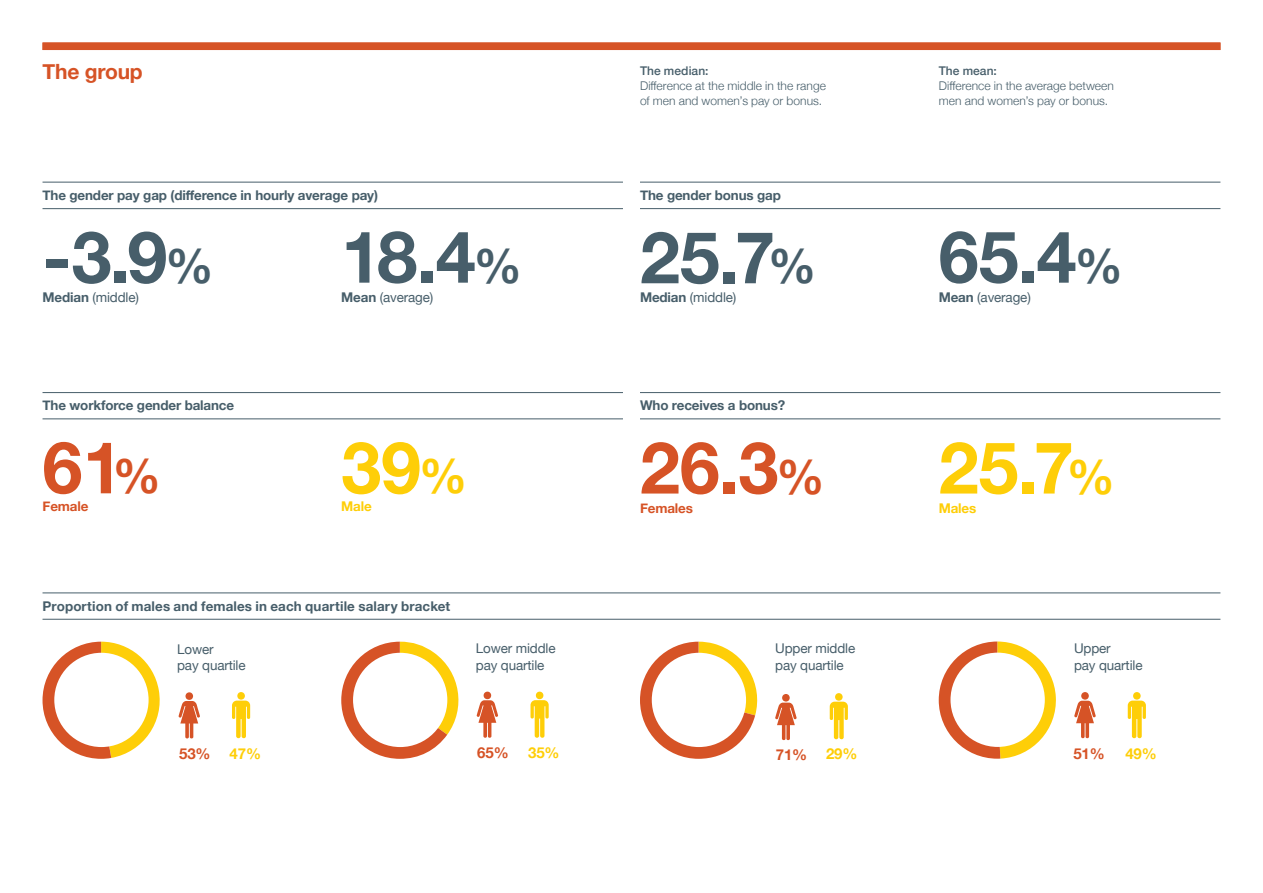
<style>
.page{position:relative;width:1263px;height:893px;background:#fff}
.page>*{position:absolute;margin:0;border:0;box-sizing:border-box;transform-origin:0 0}
.Secondary_heading{font:700 72px "Helvetica Neue";color:#475e6a}
.Secondary_heading-2{font:700 72px "Helvetica Neue";color:#fece08}
.Secondary_heading-3{font:700 72px "Helvetica Neue";color:#d65326}
.Secondary_heading-4{font:700 48px "Helvetica Neue";color:#475e6a}
.Secondary_heading-5{font:700 21px "Helvetica Neue";letter-spacing:-.01em;color:#d65326}
.Body_copy{font:700 15px "Helvetica Neue";letter-spacing:-.01em;color:#d65326}
.Body_copy-2{font:700 15px "Helvetica Neue";letter-spacing:-.01em;color:#fece08}
.Body_copy-3{font:700 13.35px "Helvetica Neue";letter-spacing:-.01em;color:#475e6a}
.Body_copy-4{font:13.35px/16.8px "Helvetica Neue";letter-spacing:-.01em;color:#475e6a}
.Secondary_heading-6{font:13.35px "Helvetica Neue";letter-spacing:-.01em;color:#475e6a}
.Body_copy-5{font:700 13.35px "Helvetica Neue";letter-spacing:.01em;color:#475e6a}
.Secondary_heading-7{font:700 13.35px "Helvetica Neue";letter-spacing:-.01em;color:#d65326}
.Secondary_heading-8{font:700 13.35px "Helvetica Neue";letter-spacing:-.01em;color:#fece08}
.Secondary_heading-9{font:300 12px/15px "Helvetica Neue";letter-spacing:.005em;color:#475e6a}
.s1{font-weight:500}
.s2{font-size:48px}
.s3{font-weight:700}
</style>
<div class="page">
<div style="left:43px;top:43px;width:1177px;height:7px;background:#d65326"></div>
<hr style="left:43px;top:182px;width:580px;height:1px;background:#475e6a">
<hr style="left:43px;top:392px;width:580px;height:1px;background:#475e6a">
<hr style="left:640px;top:182px;width:580px;height:1px;background:#475e6a">
<hr style="left:640px;top:392px;width:580px;height:1px;background:#475e6a">
<hr style="left:640px;top:208px;width:580px;height:1px;background:#475e6a">
<hr style="left:640px;top:419px;width:580px;height:1px;background:#475e6a">
<hr style="left:43px;top:208px;width:580px;height:1px;background:#475e6a">
<hr style="left:43px;top:419px;width:580px;height:1px;background:#475e6a">
<svg style="left:43px;top:642px;width:117px;height:117px"></svg>
<div style="left:54px;top:653px;width:95px;height:94px;background:#fff;border-radius:50%"></div>
<svg style="left:179px;top:692px;width:21px;height:46px"></svg>
<svg style="left:232px;top:692px;width:18px;height:46px"></svg>
<svg style="left:640px;top:642px;width:117px;height:117px"></svg>
<div style="left:652px;top:653px;width:94px;height:94px;background:#fff;border-radius:50%"></div>
<svg style="left:775px;top:694px;width:21px;height:46px"></svg>
<svg style="left:830px;top:693px;width:18px;height:46px"></svg>
<hr style="left:43px;top:592px;width:1177px;height:1px;background:#475e6a">
<hr style="left:43px;top:619px;width:1177px;height:1px;background:#475e6a">
<svg style="left:530px;top:692px;width:19px;height:46px"></svg>
<svg style="left:341px;top:642px;width:117px;height:117px"></svg>
<div style="left:353px;top:653px;width:94px;height:94px;background:#fff;border-radius:50%"></div>
<svg style="left:477px;top:692px;width:21px;height:46px"></svg>
<svg style="left:1128px;top:692px;width:18px;height:46px"></svg>
<svg style="left:939px;top:641px;width:117px;height:118px"></svg>
<div style="left:950px;top:653px;width:95px;height:94px;background:#fff;border-radius:50%"></div>
<svg style="left:1074px;top:692px;width:22px;height:46px"></svg>
<p class="Secondary_heading-5" style="left:43px;top:55px;width:102px">The group</p>
<p class="Secondary_heading-9" style="left:939px;top:63px;width:177px"><span class="s1">The mean:<br></span>Difference in the average between men and women’s pay or bonus.</p>
<p class="Secondary_heading-9" style="left:640px;top:63px;width:188px"><span class="s1">The median:<br></span>Difference at the middle in the range of men and women’s pay or bonus.</p>
<p class="Body_copy-3" style="left:43px;top:185px;width:337px">The gender pay gap (difference in hourly average pay)</p>
<p class="Body_copy-3" style="left:640px;top:185px;width:142px">The gender bonus gap</p>
<p class="Secondary_heading" style="left:43px;top:201px;width:173px">-3.9<span class="s2">%</span></p>
<p class="Secondary_heading" style="left:341px;top:200px;width:136px">18.4</p>
<p class="Secondary_heading-4" style="left:474px;top:228px;width:49px">%</p>
<p class="Secondary_heading" style="left:640px;top:201px;width:137px">25.7</p>
<p class="Secondary_heading-4" style="left:768px;top:228px;width:49px">%</p>
<p class="Secondary_heading" style="left:939px;top:201px;width:139px">65.4</p>
<p class="Secondary_heading-4" style="left:1075px;top:228px;width:49px">%</p>
<p class="Secondary_heading-6" style="left:43px;top:287px;width:98px"><span class="s3">Median</span> (middle)</p>
<p class="Secondary_heading-6" style="left:341px;top:287px;width:94px"><span class="s3">Mean</span> (average)</p>
<p class="Secondary_heading-6" style="left:640px;top:287px;width:98px"><span class="s3">Median</span> (middle)</p>
<p class="Secondary_heading-6" style="left:939px;top:287px;width:94px"><span class="s3">Mean</span> (average)</p>
<p class="Body_copy-3" style="left:43px;top:395px;width:193px">The workforce gender balance</p>
<p class="Body_copy-3" style="left:640px;top:395px;width:147px">Who receives a bonus?</p>
<p class="Secondary_heading-3" style="left:43px;top:411px;width:120px">61<span class="s2">%</span></p>
<p class="Secondary_heading-2" style="left:341px;top:411px;width:128px">39<span class="s2">%</span></p>
<p class="Secondary_heading-3" style="left:640px;top:411px;width:186px">26.3<span class="s2">%</span></p>
<p class="Secondary_heading-2" style="left:939px;top:411px;width:177px">25.7<span class="s2">%</span></p>
<p class="Secondary_heading-7" style="left:43px;top:496px;width:47px">Female</p>
<p class="Secondary_heading-8" style="left:341px;top:496px;width:32px">Male</p>
<p class="Secondary_heading-7" style="left:640px;top:498px;width:55px">Females</p>
<p class="Secondary_heading-8" style="left:939px;top:498px;width:39px">Males</p>
<p class="Body_copy-5" style="left:43px;top:595px;width:409px">Proportion of males and females in each quartile salary bracket</p>
<p class="Body_copy-4" style="left:177px;top:641px;width:70px">Lower<br>pay quartile</p>
<p class="Body_copy-4" style="left:476px;top:640px;width:81px">Lower middle pay quartile</p>
<p class="Body_copy-4" style="left:775px;top:640px;width:81px">Upper middle pay quartile</p>
<p class="Body_copy-4" style="left:1074px;top:641px;width:70px">Upper<br>pay quartile</p>
<p class="Body_copy" style="left:179px;top:742px;width:33px">53%</p>
<p class="Body_copy-2" style="left:230px;top:742px;width:33px">47%</p>
<p class="Body_copy" style="left:477px;top:741px;width:33px">65%</p>
<p class="Body_copy-2" style="left:528px;top:741px;width:33px">35%</p>
<p class="Body_copy" style="left:776px;top:742px;width:33px">71%</p>
<p class="Body_copy-2" style="left:826px;top:742px;width:33px">29%</p>
<p class="Body_copy" style="left:1073px;top:742px;width:33px">51%</p>
<p class="Body_copy-2" style="left:1125px;top:742px;width:33px">49%</p>
</div>
